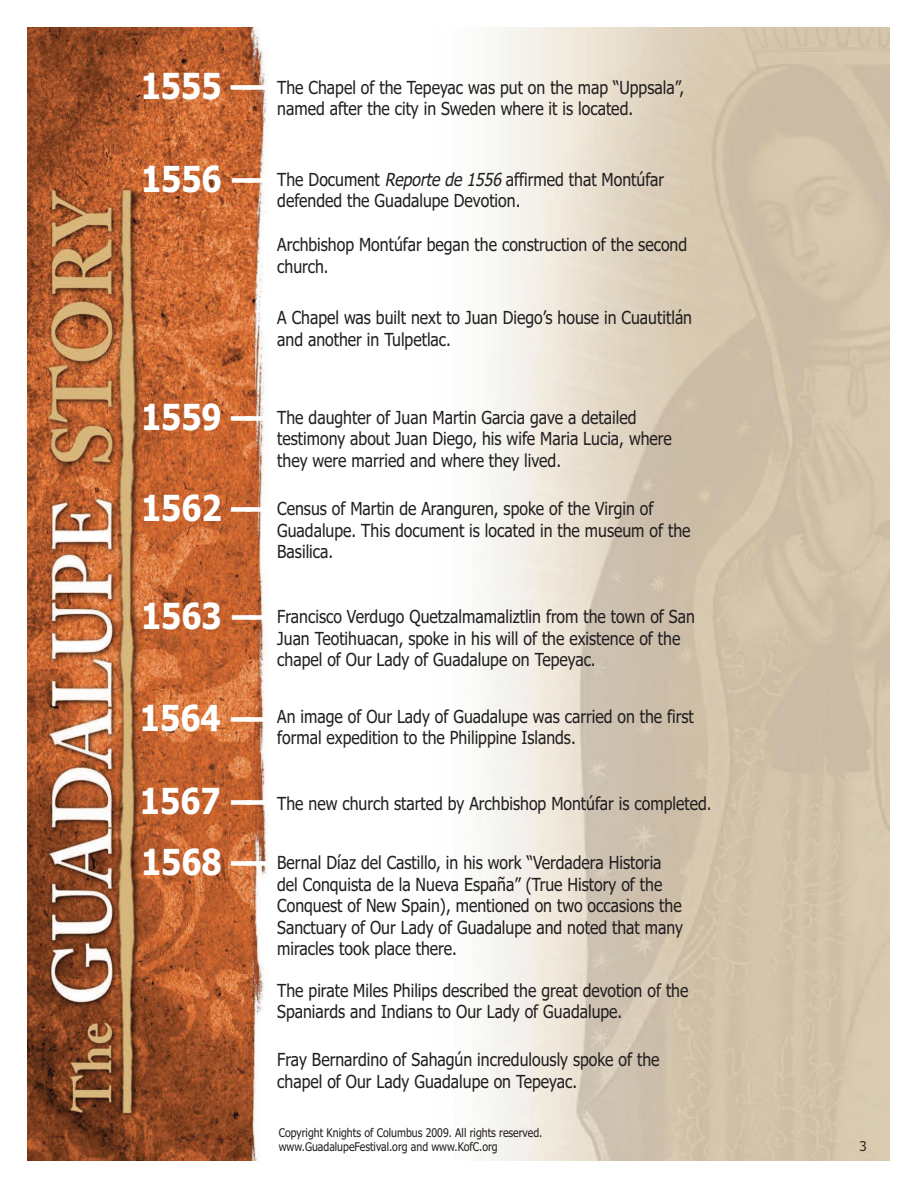
<style>
.page{position:relative;width:918px;height:1188px;background:#fff}
.page>*{position:absolute;margin:0;border:0;box-sizing:border-box;transform-origin:0 0}
.t1{font:700 36px "Tahoma";color:#fff;scale:.88 1}
.t2{font:18px/21.6px "Tahoma";color:#231f20;scale:.88 1}
.t3{font:13.5px "Tahoma";color:#3e2623}
.t4{font:12px/14.4px "Tahoma";color:#231f20;scale:.88 1}
.s1{font-weight:700;font-size:36px;color:#fff}
.s2{font-style:italic}
</style>
<div class="page">
<img style="left:27px;top:27px;width:241px;height:1134px">
<p class="t2" style="left:277px;top:77px;width:464px;text-indent:-136px"><span class="s1">1555 ––</span> The Chapel of the Tepeyac was put on the map “Uppsala”, named after the city in Sweden where it is located.</p>
<h1 class="t1" style="left:141px;top:158px;width:146px">1556 ––</h1>
<p class="t2" style="left:277px;top:169px;width:441px">The Document <span class="s2">Reportede1556</span>affirmed that Montúfar defended the Guadalupe Devotion.</p>
<p class="t2" style="left:277px;top:234px;width:467px">Archbishop Montúfar began the construction of the second church.</p>
<p class="t2" style="left:277px;top:307px;width:473px">A Chapel was built next to Juan Diego’s house in Cuautitlán and another in Tulpetlac.</p>
<h1 class="t1" style="left:141px;top:396px;width:144px">1559 ––</h1>
<h1 class="t1" style="left:141px;top:488px;width:144px">1562 ––</h1>
<p class="t2" style="left:277px;top:407px;width:450px">The daughter of Juan Martin Garcia gave a detailed testimony about Juan Diego, his wife Maria Lucia, where they were married and where they lived.</p>
<p class="t2" style="left:277px;top:498px;width:471px">Census of Martin de Aranguren, spoke of the Virgin of<br>Guadalupe. This document is located in the museum of the<br>Basilica.</p>
<p class="t2" style="left:277px;top:606px;width:476px;text-indent:-136px"><span class="s1">1563 ––</span> Francisco Verdugo Quetzalmamaliztlin from the town of San<br>Juan Teotihuacan, spoke in his will of the existence of the chapel of Our Lady of Guadalupe on Tepeyac.</p>
<h1 class="t1" style="left:140px;top:698px;width:146px">1564 ––</h1>
<p class="t2" style="left:277px;top:706px;width:475px">An image of Our Lady of Guadalupe was carried on the first formal expedition to the Philippine Islands.</p>
<p class="t2" style="left:140px;top:793px;width:651px"><span class="s1">1567 ––</span> The new church started by Archbishop Montúfar is completed.</p>
<p class="t2" style="left:277px;top:852px;width:463px;text-indent:-136px"><span class="s1">1568 ––</span> Bernal Díaz del Castillo, in his work “Verdadera Historia del Conquista de la Nueva España” (True History of the Conquest of New Spain), mentioned on two occasions the Sanctuary of Our Lady of Guadalupe and noted that many miracles took place there.</p>
<p class="t2" style="left:277px;top:980px;width:469px">The pirate Miles Philips described the great devotion of the<br>Spaniards and Indians to Our Lady of Guadalupe.</p>
<p class="t2" style="left:277px;top:1049px;width:436px">Fray Bernardino of Sahagún incredulously spoke of the chapel of Our Lady Guadalupe on Tepeyac.</p>
<p class="t4" style="left:279px;top:1126px;width:301px">Copyright Knights of Columbus 2009. All rights reserved. www.GuadalupeFestival.org and www.KofC.org</p>
<p class="t3" style="left:859px;top:1138px;width:9px">3</p>
</div>
